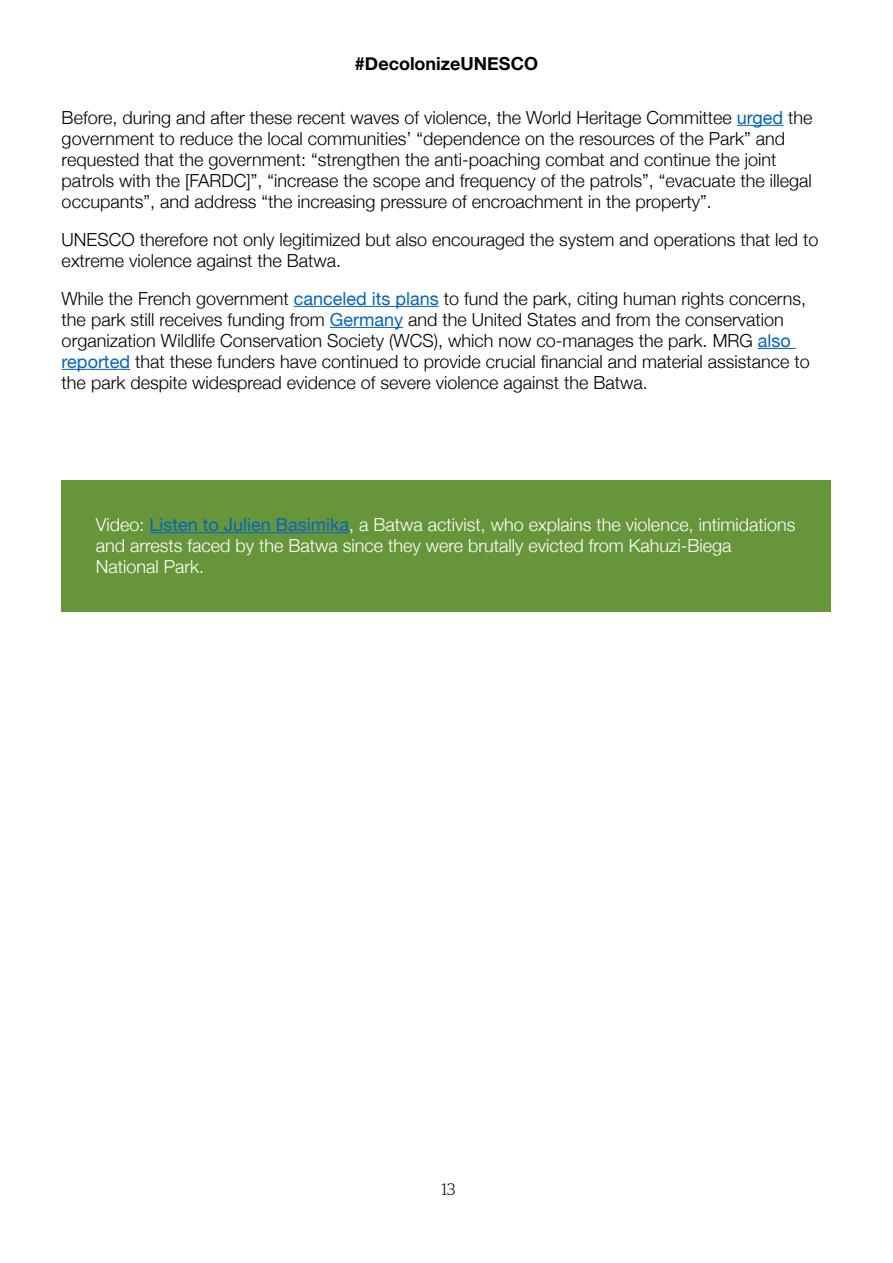
<style>
.page{position:relative;width:893px;height:1263px;background:#fff}
.page>*{position:absolute;margin:0;border:0;box-sizing:border-box;transform-origin:0 0}
.t1{font:300 18px/21px "Helvetica Neue";color:#000}
.t2{font:300 18px/21px "Helvetica Neue";color:#fff}
.t3{font:700 18px "Helvetica Neue";color:#000}
.t4{font:300 16.5px "Stag";color:#000}
.s1{font-weight:400;color:#0563c1}
</style>
<div class="page">
<hr style="left:737px;top:125px;width:46px;height:1px;background:#0563c1">
<hr style="left:294px;top:306px;width:145px;height:1px;background:#0563c1">
<hr style="left:330px;top:327px;width:73px;height:1px;background:#0563c1">
<hr style="left:758px;top:348px;width:38px;height:1px;background:#0563c1">
<hr style="left:62px;top:369px;width:68px;height:1px;background:#0563c1">
<div style="left:62px;top:480px;width:769px;height:132px;background:#67963a"></div>
<hr style="left:149px;top:532px;width:200px;height:1px;background:#0563c1">
<p class="t3" style="left:355px;top:50px;width:185px">#DecolonizeUNESCO</p>
<p class="t1" style="left:62px;top:105px;width:752px">Before, during and after these recent waves of violence, the World Heritage Committee <span class="s1">urged</span> the government to reduce the local communities’ “dependence on the resources of the Park” and requested that the government: “strengthen the anti-poaching combat and continue the joint patrols with the [FARDC]”, “increase the scope and frequency of the patrols”, “evacuate the illegal occupants”, and address “the increasing pressure of encroachment in the property”.</p>
<p class="t1" style="left:62px;top:227px;width:758px">UNESCO therefore not only legitimized but also encouraged the system and operations that led to extreme violence against the Batwa.</p>
<p class="t1" style="left:62px;top:286px;width:750px">While the French government <span class="s1">canceled its plans</span> to fund the park, citing human rights concerns, the park still receives funding from <span class="s1">Germany</span> and the United States and from the conservation organization Wildlife Conservation Society (WCS), which now co-manages the park. MRG <span class="s1">also reported</span> that these funders have continued to provide crucial financial and material assistance to the park despite widespread evidence of severe violence against the Batwa.</p>
<p class="t2" style="left:96px;top:513px;width:701px">Video: <span class="s1">Listen to Julien Basimika</span>, a Batwa activist, who explains the violence, intimidations and arrests faced by the Batwa since they were brutally evicted from Kahuzi-Biega<br>National Park.</p>
<p class="t4" style="left:442px;top:1179px;width:15px">13</p>
</div>
